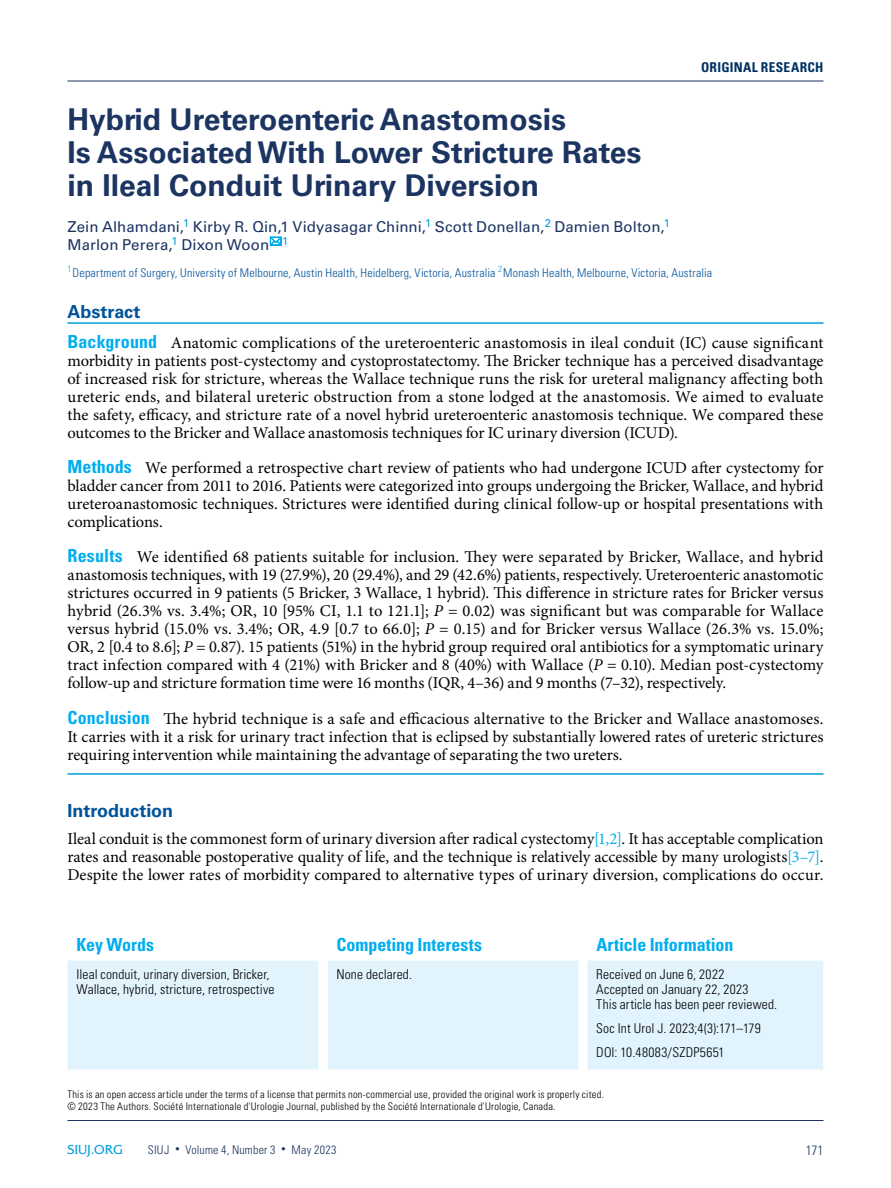
<style>
.page{position:relative;width:891px;height:1188px;background:#fff}
.page>*{position:absolute;margin:0;border:0;box-sizing:border-box;transform-origin:0 0}
.t1{font:700 30px/33px "Univers LT Std";color:#1b3461}
.t2{font:700 condensed 18px "Univers LT Std";color:#00aeef}
.t3{font:700 18px "Univers LT Std";letter-spacing:-.005em;color:#00539b}
.t4{font:16.5px/18px "Minion Pro";letter-spacing:-.005em;color:#000;text-align:justify}
.t5{font:15px/18px "Univers LT Std";letter-spacing:.005em;color:#1b3461}
.t6{font:300 condensed 13.5px/15px "Univers LT Std";letter-spacing:.015em;color:#000}
.t7{font:700 condensed 13.5px "Univers LT Std";letter-spacing:.02em;color:#003162}
.t8{font:500 13.5px "Alexon RR";letter-spacing:.015em;color:#009fdb}
.t9{font:300 condensed 13.5px "Univers LT Std";color:#1b3461}
.t10{font:300 condensed 12px "Univers LT Std";letter-spacing:.015em;color:#00539b}
.t11{font:300 condensed 12px "Univers LT Std";letter-spacing:.015em;color:#1b3461}
.t12{font:300 condensed 10.5px/12px "Univers LT Std";letter-spacing:.02em;color:#000}
.s1{font-family:"Univers LT Std";font-weight:700;font-stretch:condensed;font-size:18px;color:#00aeef}
.s2{font-style:italic}
.s3{color:#00aeef}
.s4{font-size:9px}
</style>
<div class="page">
<div style="left:68px;top:961px;width:755px;height:109px;background:#e1f4fd"></div>
<hr style="left:327px;top:960px;width:1px;height:110px;background:#fff">
<hr style="left:68px;top:1120px;width:756px;height:1px;background:#1b3461">
<hr style="left:68px;top:81px;width:756px;height:1px;background:#1b3461">
<hr style="left:68px;top:322px;width:756px;height:2px;background:#009fdb">
<hr style="left:68px;top:773px;width:756px;height:2px;background:#009fdb">
<p class="t7" style="left:701px;top:59px;width:124px">ORIGINAL RESEARCH</p>
<h1 class="t1" style="left:68px;top:103px;width:576px">Hybrid Ureteroenteric Anastomosis<br>Is Associated With Lower Stricture Rates in Ileal Conduit Urinary Diversion</h1>
<p class="t5" style="left:67px;top:217px;width:604px">Zein Alhamdani,<sup>1</sup> Kirby R. Qin,1 Vidyasagar Chinni,<sup>1</sup> Scott Donellan,<sup>2</sup> Damien Bolton,<sup>1<br></sup>Marlon Perera,<sup>1</sup> Dixon Woon <sup>1</sup></p>
<p class="t10" style="left:68px;top:265px;width:646px"><sup>1</sup>Department of Surgery, University of Melbourne, Austin Health, Heidelberg, Victoria, Australia <sup>2</sup>Monash Health, Melbourne, Victoria, Australia</p>
<p class="t3" style="left:68px;top:301px;width:75px">Abstract</p>
<p class="t4" style="left:67px;top:334px;width:758px"><span class="s1">Background</span> Anatomic complications of the ureteroenteric anastomosis in ileal conduit (IC) cause significant morbidity in patients post-cystectomy and cystoprostatectomy. The Bricker technique has a perceived disadvantage of increased risk for stricture, whereas the Wallace technique runs the risk for ureteral malignancy affecting both ureteric ends, and bilateral ureteric obstruction from a stone lodged at the anastomosis. We aimed to evaluate the safety, efficacy, and stricture rate of a novel hybrid ureteroenteric anastomosis technique. We compared these outcomes to the Bricker and Wallace anastomosis techniques for IC urinary diversion (ICUD).</p>
<p class="t4" style="left:67px;top:459px;width:758px"><span class="s1">Methods</span> We performed a retrospective chart review of patients who had undergone ICUD after cystectomy for bladder cancer from 2011 to 2016. Patients were categorized into groups undergoing the Bricker, Wallace, and hybrid ureteroanastomosic techniques. Strictures were identified during clinical follow-up or hospital presentations with complications.</p>
<p class="t4" style="left:67px;top:548px;width:758px"><span class="s1">Results</span> We identified 68 patients suitable for inclusion. They were separated by Bricker, Wallace, and hybrid anastomosis techniques, with 19 (27.9%), 20 (29.4%), and 29 (42.6%) patients, respectively. Ureteroenteric anastomotic strictures occurred in 9 patients (5 Bricker, 3 Wallace, 1 hybrid). This difference in stricture rates for Bricker versus hybrid (26.3% vs. 3.4%; OR, 10 [95% CI, 1.1 to 121.1]; <span class="s2">P</span> = 0.02) was significant but was comparable for Wallace versus hybrid (15.0% vs. 3.4%; OR, 4.9 [0.7 to 66.0]; <span class="s2">P</span> = 0.15) and for Bricker versus Wallace (26.3% vs. 15.0%; OR, 2 [0.4 to 8.6]; <span class="s2">P</span> = 0.87). 15 patients (51%) in the hybrid group required oral antibiotics for a symptomatic urinary tract infection compared with 4 (21%) with Bricker and 8 (40%) with Wallace (<span class="s2">P</span> = 0.10). Median post-cystectomy follow-up and stricture formation time were 16 months (IQR, 4–36) and 9 months (7–32), respectively.</p>
<p class="t4" style="left:67px;top:710px;width:758px"><span class="s1">Conclusion</span> The hybrid technique is a safe and efficacious alternative to the Bricker and Wallace anastomoses.<br>It carries with it a risk for urinary tract infection that is eclipsed by substantially lowered rates of ureteric strictures requiring intervention while maintaining the advantage of separating the two ureters.</p>
<p class="t3" style="left:68px;top:801px;width:107px">Introduction</p>
<p class="t4" style="left:68px;top:830px;width:758px">Ileal conduit is the commonest form of urinary diversion after radical cystectomy<span class="s3">[1,2]</span>. It has acceptable complication rates and reasonable postoperative quality of life, and the technique is relatively accessible by many urologists<span class="s3">[3–7]</span>.<br>Despite the lower rates of morbidity compared to alternative types of urinary diversion, complications do occur.</p>
<p class="t2" style="left:76px;top:933px;width:79px">Key Words</p>
<p class="t2" style="left:336px;top:933px;width:147px">Competing Interests</p>
<p class="t2" style="left:596px;top:933px;width:139px">Article Information</p>
<p class="t6" style="left:76px;top:967px;width:200px">Ileal conduit, urinary diversion, Bricker,<br>Wallace, hybrid, stricture, retrospective</p>
<p class="t6" style="left:336px;top:967px;width:77px">None declared.</p>
<p class="t6" style="left:596px;top:967px;width:182px">Received on June 6, 2022<br>Accepted on January 22, 2023<br>This article has been peer reviewed.</p>
<p class="t6" style="left:596px;top:1016px;width:166px;line-height:24px">Soc Int Urol J. 2023;4(3):171–179<br>DOI: 10.48083/SZDP5651</p>
<p class="t12" style="left:68px;top:1088px;width:538px">This is an open access article under the terms of a license that permits non-commercial use, provided the original work is properly cited. © 2023 The Authors. Société Internationale d'Urologie Journal, published by the Société Internationale d'Urologie, Canada.</p>
<p class="t8" style="left:68px;top:1142px;width:57px">SIUJ.ORG</p>
<p class="t11" style="left:148px;top:1142px;width:190px">SIUJ <span class="s4">•</span> Volume 4, Number 3 <span class="s4">•</span> May 2023</p>
<p class="t9" style="left:806px;top:1142px;width:19px">171</p>
</div>
